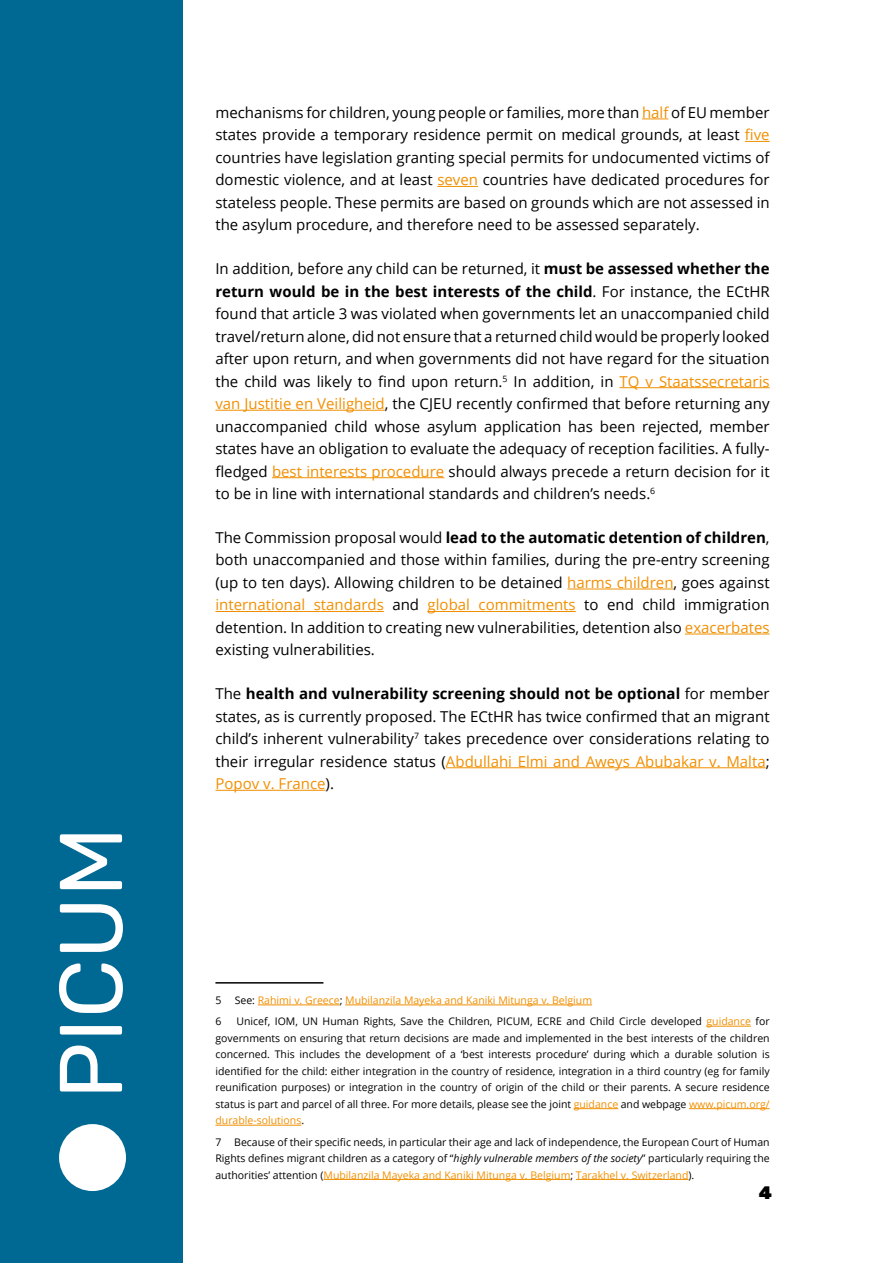
<style>
.page{position:relative;width:893px;height:1263px;background:#fff}
.page>*{position:absolute;margin:0;border:0;box-sizing:border-box;transform-origin:0 0}
.t1{font:88.8px "Rubik";color:#fff}
.t2{font:900 18px "Rubik";color:#000}
.t3{font:15px/22.5px "Open Sans";color:#000;text-align:justify}
.t4{font:10.5px/16.5px "Open Sans";color:#000;text-align:justify}
.t5{font:10.5px "Open Sans";color:#f18f01}
.s1{color:#f18f01}
.s2{font-weight:700}
.s3{color:#000}
.s4{font-style:italic}
</style>
<div class="page">
<div style="left:0;top:0;width:183px;height:1263px;background:#006993"></div>
<div style="left:59px;top:1124px;width:67px;height:67px;background:#fff;border-radius:50%"></div>
<svg style="left:642px;top:119px;width:26px;height:1px"></svg>
<svg style="left:745px;top:141px;width:25px;height:1px"></svg>
<hr style="left:437px;top:186px;width:41px;height:1px;background:#f18f01">
<hr style="left:619px;top:387px;width:151px;height:1px;background:#f18f01">
<hr style="left:215px;top:410px;width:170px;height:1px;background:#f18f01">
<hr style="left:272px;top:477px;width:172px;height:1px;background:#f18f01">
<hr style="left:567px;top:589px;width:107px;height:1px;background:#f18f01">
<hr style="left:215px;top:611px;width:169px;height:1px;background:#f18f01">
<hr style="left:428px;top:611px;width:148px;height:1px;background:#f18f01">
<hr style="left:685px;top:634px;width:85px;height:1px;background:#f18f01">
<hr style="left:446px;top:767px;width:320px;height:1px;background:#f18f01">
<hr style="left:215px;top:790px;width:111px;height:1px;background:#f18f01">
<hr style="left:215px;top:982px;width:108px;height:1px;background:#000">
<hr style="left:258px;top:1005px;width:82px;height:1px;background:#f18f01">
<hr style="left:345px;top:1005px;width:247px;height:1px;background:#f18f01">
<hr style="left:706px;top:1026px;width:45px;height:1px;background:#f18f01">
<hr style="left:574px;top:1108px;width:44px;height:1px;background:#f18f01">
<hr style="left:689px;top:1108px;width:81px;height:1px;background:#f18f01">
<hr style="left:215px;top:1125px;width:86px;height:1px;background:#f18f01">
<hr style="left:323px;top:1179px;width:247px;height:1px;background:#f18f01">
<hr style="left:576px;top:1179px;width:112px;height:1px;background:#f18f01">
<h1 class="t1" style="left:41px;top:1099px;width:274px;rotate:-90deg">PICUM</h1>
<p class="t3" style="left:215px;top:101px;width:556px">mechanisms for children, young people or families, more than <span class="s1">half</span> of EU member states provide a temporary residence permit on medical grounds, at least <span class="s1">five </span>countries have legislation granting special permits for undocumented victims of domestic violence, and at least <span class="s1">seven</span> countries have dedicated procedures for stateless people. These permits are based on grounds which are not assessed in the asylum procedure, and therefore need to be assessed separately.</p>
<p class="t3" style="left:215px;top:257px;width:556px">In addition, before any child can be returned, it <span class="s2">must be assessed whether the return would be in the best interests of the child</span>. For instance, the ECtHR found that article 3 was violated when governments let an unaccompanied child travel/return alone, did not ensure that a returned child would be properly looked after upon return, and when governments did not have regard for the situation the child was likely to find upon return.<sup>5</sup> In addition, in <span class="s1">TQ v Staatssecretaris van Justitie en Veiligheid</span>, the CJEU recently confirmed that before returning any unaccompanied child whose asylum application has been rejected, member states have an obligation to evaluate the adequacy of reception facilities. A fully&shy;fledged <span class="s1">best interests procedure</span> should always precede a return decision for it to be in line with international standards and children’s needs. <sup>6</sup></p>
<p class="t3" style="left:215px;top:526px;width:556px">The Commission proposal would <span class="s2">lead to the automatic detention of children</span>, both unaccompanied and those within families, during the pre-entry screening (up to ten days). Allowing children to be detained <span class="s1">harms children</span>, goes against <span class="s1">international standards</span> and <span class="s1">global commitments</span> to end child immigration detention. In addition to creating new vulnerabilities, detention also <span class="s1">exacerbates </span>existing vulnerabilities.</p>
<p class="t3" style="left:215px;top:682px;width:556px">The <span class="s2">health and vulnerability screening should not be optional</span> for member states, as is currently proposed. The ECtHR has twice confirmed that an migrant child’s inherent vulnerability<sup>7</sup> takes precedence over considerations relating to their irregular residence status (<span class="s1">Abdullahi Elmi and Aweys Abubakar v. Malta</span>; <span class="s1">Popov v. France</span>).</p>
<p class="t4" style="left:215px;top:992px;width:8px">5</p>
<p class="t5" style="left:235px;top:993px;width:359px"><span class="s3">See:</span> Rahimi v. Greece<span class="s3">;</span> Mubilanzila Mayeka and Kaniki Mitunga v. Belgium</p>
<p class="t4" style="left:215px;top:1013px;width:8px">6</p>
<p class="t4" style="left:215px;top:1013px;width:556px;text-indent:21px">Unicef, IOM, UN Human Rights, Save the Children, PICUM, ECRE and Child Circle developed <span class="s1">guidance</span> for governments on ensuring that return decisions are made and implemented in the best interests of the children concerned. This includes the development of a ‘best interests procedure’ during which a durable solution is identified for the child: either integration in the country of residence, integration in a third country (eg for family reunification purposes) or integration in the country of origin of the child or their parents. A secure residence status is part and parcel of all three. For more details, please see the joint <span class="s1">guidance</span> and webpage <span class="s1">www.picum.org/ durable-solutions</span>.</p>
<p class="t4" style="left:215px;top:1133px;width:556px">7 Because of their specific needs, in particular their age and lack of independence, the European Court of Human Rights defines migrant children as a category of “<span class="s4">highly vulnerable members of the society</span>” particularly requiring the authorities’ attention (<span class="s1">Mubilanzila Mayeka and Kaniki Mitunga v. Belgium</span>; <span class="s1">Tarakhel v. Switzerland</span>).</p>
<p class="t2" style="left:759px;top:1182px;width:15px">4</p>
</div>
